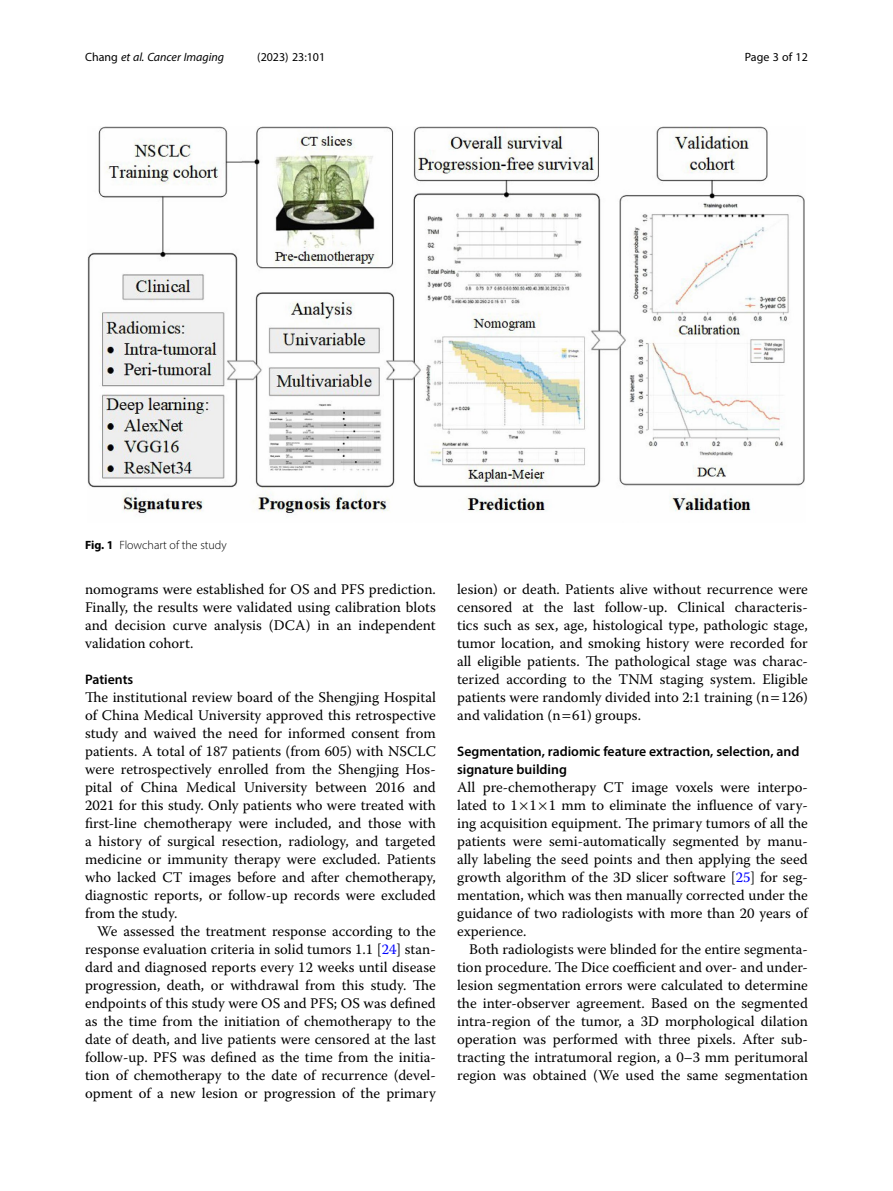
<style>
.page{position:relative;width:893px;height:1191px;background:#fff}
.page>*{position:absolute;margin:0;border:0;box-sizing:border-box;transform-origin:0 0}
.Body_Text_Indent{font:14.7px/18px "Warnock Pro";color:#000;text-align:justify}
.Body_Text{font:14.7px/18px "Warnock Pro";color:#000;text-align:justify}
.Head_2{font:600 13.8px/18px "Myriad Pro";color:#000}
.Figure_Caption{font:300 12px "Myriad Pro";color:#000}
.t1{font:italic 12px "Myriad Pro";color:#000}
.t2{font:12px "Myriad Pro";color:#000}
.s1{font-style:normal}
.s2{font-weight:700}
.s3{color:#00f}
</style>
<div class="page">
<img style="left:87px;top:126px;width:718px;height:389px">
<p class="t1" style="left:85px;top:50px;width:141px"><span class="s1">Chang</span> et al. Cancer Imaging</p>
<p class="t2" style="left:257px;top:50px;width:70px">(2023) 23:101</p>
<p class="t2" style="left:745px;top:50px;width:65px">Page 3 of 12</p>
<p class="Figure_Caption" style="left:85px;top:538px;width:143px"><span class="s2">Fig. 1</span> Flowchart of the study</p>
<p class="Body_Text" style="left:85px;top:580px;width:352px">nomograms were established for OS and PFS prediction.<br>Finally, the results were validated using calibration blots and decision curve analysis (DCA) in an independent validation cohort.</p>
<p class="Head_2" style="left:85px;top:670px;width:50px">Patients</p>
<p class="Body_Text" style="left:85px;top:688px;width:352px">The institutional review board of the Shengjing Hospital of China Medical University approved this retrospective study and waived the need for informed consent from patients. A total of 187 patients (from 605) with NSCLC were retrospectively enrolled from the Shengjing Hos&shy;pital of China Medical University between 2016 and 2021 for this study. Only patients who were treated with first-line chemotherapy were included, and those with a history of surgical resection, radiology, and targeted medicine or immunity therapy were excluded. Patients who lacked CT images before and after chemotherapy, diagnostic reports, or follow-up records were excluded from the study.</p>
<p class="Body_Text_Indent" style="left:85px;top:922px;width:352px;text-indent:12px">We assessed the treatment response according to the response evaluation criteria in solid tumors 1.1 [<span class="s3">24</span>] stan&shy;dard and diagnosed reports every 12 weeks until disease progression, death, or withdrawal from this study. The endpoints of this study were OS and PFS; OS was defined as the time from the initiation of chemotherapy to the date of death, and live patients were censored at the last follow-up. PFS was defined as the time from the initia&shy;tion of chemotherapy to the date of recurrence (devel&shy;opment of a new lesion or progression of the primary</p>
<p class="Body_Text_Indent" style="left:457px;top:580px;width:352px">lesion) or death. Patients alive without recurrence were censored at the last follow-up. Clinical characteris&shy;tics such as sex, age, histological type, pathologic stage, tumor location, and smoking history were recorded for all eligible patients. The pathological stage was charac&shy;terized according to the TNM staging system. Eligible patients were randomly divided into 2:1 training (n 126) and validation (n 61) groups.</p>
<p class="Head_2" style="left:457px;top:742px;width:344px">Segmentation, radiomic feature extraction, selection, and signature building</p>
<p class="Body_Text" style="left:457px;top:778px;width:352px">All pre-chemotherapy CT image voxels were interpo&shy;lated to 1 1 1 mm to eliminate the influence of vary&shy;ing acquisition equipment. The primary tumors of all the patients were semi-automatically segmented by manu&shy;ally labeling the seed points and then applying the seed growth algorithm of the 3D slicer software [<span class="s3">25</span>] for seg&shy;mentation, which was then manually corrected under the guidance of two radiologists with more than 20 years of experience.</p>
<p class="Body_Text_Indent" style="left:457px;top:940px;width:352px;text-indent:12px">Both radiologists were blinded for the entire segmenta&shy;tion procedure. The Dice coefficient and over- and under&shy;lesion segmentation errors were calculated to determine the inter-observer agreement. Based on the segmented intra-region of the tumor, a 3D morphological dilation operation was performed with three pixels. After sub&shy;tracting the intratumoral region, a 0–3 mm peritumoral region was obtained (We used the same segmentation</p>
</div>
